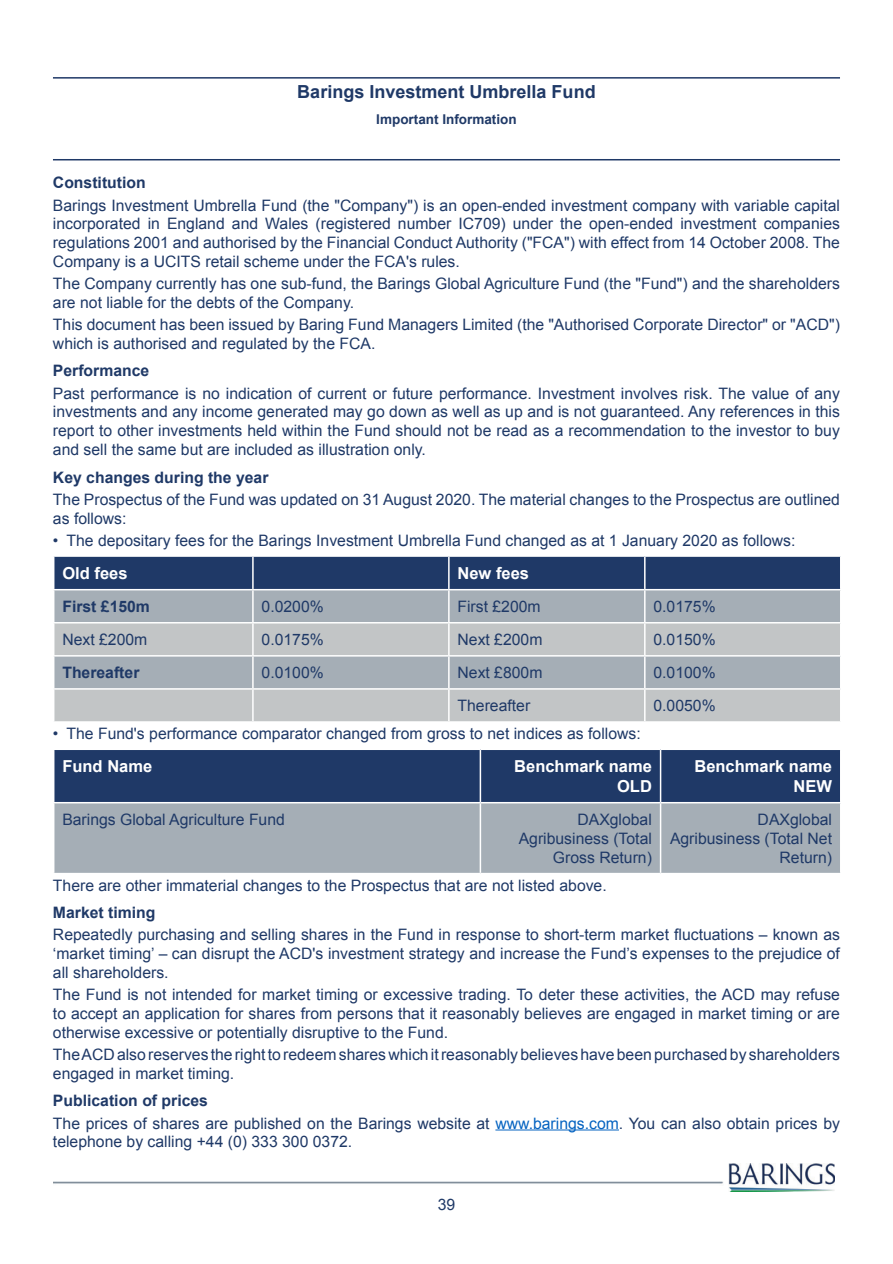
<style>
.page{position:relative;width:893px;height:1264px;background:#fff}
.page>*{position:absolute;margin:0;border:0;box-sizing:border-box;transform-origin:0 0}
.t1{font:700 18px "Arial";color:#1f3967}
.HeaderRowRightWhite{font:700 16.5px/19.8px "Arial";color:#fff;text-align:right}
.HeaderRowWhite{font:700 16.5px "Arial";color:#fff}
.BodyText{font:15.75px/18.8px "Arial";color:#1f3967}
.BodyRowLeft{font:15.75px "Arial";color:#1f3967}
.BodyRowLeftBold{font:700 15.75px "Arial";color:#1f3967}
.BodyRowRight{font:15.75px/18.9px "Arial";color:#1f3967;text-align:right}
.PageNumber{font:15.75px "Arial";color:#1f3967}
.t2{font:700 13.5px "Arial";color:#1f3967}
.s1{color:#0563c1}
</style>
<div class="page">
<img style="left:53px;top:1164px;width:781px;height:28px">
<hr style="left:53px;top:159px;width:786px;height:1px;background:#1f3967">
<hr style="left:53px;top:77px;width:786px;height:2px;background:#1f3967">
<hr style="left:495px;top:1129px;width:123px;height:1px;background:#0563c1">
<div style="left:54px;top:557px;width:785px;height:32px;background:#1f3967"></div>
<div style="left:54px;top:590px;width:785px;height:32px;background:#a5aeb6"></div>
<svg style="left:54px;top:623px;width:785px;height:98px;background:#b9bec2"></svg>
<hr style="left:252px;top:557px;width:1px;height:32px;background:#fff">
<hr style="left:448px;top:557px;width:1px;height:32px;background:#fff">
<hr style="left:643px;top:557px;width:2px;height:32px;background:#fff">
<hr style="left:252px;top:590px;width:1px;height:32px;background:#fff">
<hr style="left:448px;top:590px;width:1px;height:32px;background:#fff">
<hr style="left:643px;top:590px;width:2px;height:32px;background:#fff">
<hr style="left:252px;top:623px;width:1px;height:32px;background:#fff">
<hr style="left:448px;top:623px;width:1px;height:32px;background:#fff">
<hr style="left:643px;top:623px;width:2px;height:32px;background:#fff">
<hr style="left:252px;top:656px;width:1px;height:32px;background:#fff">
<hr style="left:448px;top:656px;width:1px;height:32px;background:#fff">
<hr style="left:643px;top:656px;width:2px;height:32px;background:#fff">
<hr style="left:252px;top:689px;width:1px;height:32px;background:#fff">
<hr style="left:448px;top:689px;width:1px;height:32px;background:#fff">
<hr style="left:643px;top:689px;width:2px;height:32px;background:#fff">
<hr style="left:53px;top:655px;width:200px;height:1px;background:#fff">
<hr style="left:253px;top:655px;width:195px;height:1px;background:#fff">
<hr style="left:448px;top:655px;width:196px;height:1px;background:#fff">
<hr style="left:644px;top:655px;width:197px;height:1px;background:#fff">
<hr style="left:53px;top:688px;width:200px;height:1px;background:#fff">
<hr style="left:253px;top:688px;width:195px;height:1px;background:#fff">
<hr style="left:448px;top:688px;width:196px;height:1px;background:#fff">
<hr style="left:644px;top:688px;width:197px;height:1px;background:#fff">
<div style="left:54px;top:750px;width:785px;height:52px;background:#1f3967"></div>
<div style="left:54px;top:803px;width:785px;height:70px;background:#a5aeb6"></div>
<hr style="left:479px;top:750px;width:2px;height:52px;background:#fff">
<hr style="left:659px;top:750px;width:2px;height:52px;background:#fff">
<hr style="left:479px;top:803px;width:2px;height:70px;background:#fff">
<hr style="left:659px;top:803px;width:2px;height:70px;background:#fff">
<p class="t1" style="left:297px;top:79px;width:300px">Barings Investment Umbrella Fund</p>
<p class="t2" style="left:376px;top:110px;width:142px">Important Information</p>
<p class="BodyRowLeftBold" style="left:53px;top:172px;width:94px">Constitution</p>
<p class="BodyText" style="left:53px;top:196px;width:788px;text-align:justify">Barings Investment Umbrella Fund (the "Company") is an open-ended investment company with variable capital incorporated in England and Wales (registered number IC709) under the open-ended investment companies regulations 2001 and authorised by the Financial Conduct Authority ("FCA") with effect from 14 October 2008. The Company is a UCITS retail scheme under the FCA's rules.</p>
<p class="BodyText" style="left:53px;top:274px;width:788px">The Company currently has one sub-fund, the Barings Global Agriculture Fund (the "Fund") and the shareholders are not liable for the debts of the Company.</p>
<p class="BodyText" style="left:53px;top:315px;width:788px">This document has been issued by Baring Fund Managers Limited (the "Authorised Corporate Director" or "ACD") which is authorised and regulated by the FCA.</p>
<p class="BodyRowLeftBold" style="left:53px;top:360px;width:98px">Performance</p>
<p class="BodyText" style="left:53px;top:384px;width:788px;text-align:justify">Past performance is no indication of current or future performance. Investment involves risk. The value of any investments and any income generated may go down as well as up and is not guaranteed. Any references in this report to other investments held within the Fund should not be read as a recommendation to the investor to buy and sell the same but are included as illustration only.</p>
<p class="BodyRowLeftBold" style="left:53px;top:466px;width:217px">Key changes during the year</p>
<p class="BodyText" style="left:53px;top:490px;width:788px">The Prospectus of the Fund was updated on 31 August 2020. The material changes to the Prospectus are outlined as follows:</p>
<p class="BodyText" style="left:53px;top:531px;width:743px">• The depositary fees for the Barings Investment Umbrella Fund changed as at 1 January 2020 as follows:</p>
<p class="HeaderRowWhite" style="left:62px;top:561px;width:67px">Old fees</p>
<p class="HeaderRowWhite" style="left:457px;top:561px;width:73px">New fees</p>
<p class="BodyRowLeftBold" style="left:62px;top:595px;width:89px">First £150m</p>
<p class="BodyRowLeft" style="left:261px;top:595px;width:64px">0.0200%</p>
<p class="BodyRowLeft" style="left:457px;top:595px;width:85px">First £200m</p>
<p class="BodyRowLeft" style="left:653px;top:595px;width:64px">0.0175%</p>
<p class="BodyRowLeft" style="left:62px;top:628px;width:86px">Next £200m</p>
<p class="BodyRowLeft" style="left:261px;top:628px;width:64px">0.0175%</p>
<p class="BodyRowLeft" style="left:457px;top:628px;width:86px">Next £200m</p>
<p class="BodyRowLeft" style="left:653px;top:628px;width:64px">0.0150%</p>
<p class="BodyRowLeftBold" style="left:62px;top:661px;width:79px">Thereafter</p>
<p class="BodyRowLeft" style="left:261px;top:662px;width:64px">0.0100%</p>
<p class="BodyRowLeft" style="left:457px;top:662px;width:86px">Next £800m</p>
<p class="BodyRowLeft" style="left:653px;top:662px;width:64px">0.0100%</p>
<p class="BodyRowLeft" style="left:457px;top:695px;width:74px">Thereafter</p>
<p class="BodyRowLeft" style="left:653px;top:695px;width:64px">0.0050%</p>
<p class="BodyText" style="left:53px;top:724px;width:589px">• The Fund's performance comparator changed from gross to net indices as follows:</p>
<p class="HeaderRowWhite" style="left:62px;top:754px;width:91px">Fund Name</p>
<p class="HeaderRowRightWhite" style="left:514px;top:756px;width:139px">Benchmark name<br>OLD</p>
<p class="HeaderRowRightWhite" style="left:694px;top:756px;width:139px">Benchmark name<br>NEW</p>
<p class="BodyRowLeft" style="left:62px;top:808px;width:224px">Barings Global Agriculture Fund</p>
<p class="BodyRowRight" style="left:518px;top:810px;width:135px">DAXglobal<br>Agribusiness (Total<br>Gross Return)</p>
<p class="BodyRowRight" style="left:669px;top:810px;width:163px">DAXglobal<br>Agribusiness (Total Net<br>Return)</p>
<p class="BodyText" style="left:53px;top:875px;width:555px">There are other immaterial changes to the Prospectus that are not listed above.</p>
<p class="BodyRowLeftBold" style="left:53px;top:901px;width:104px">Market timing</p>
<p class="BodyText" style="left:53px;top:925px;width:788px;text-align:justify">Repeatedly purchasing and selling shares in the Fund in response to short-term market fluctuations – known as ‘market timing’ – can disrupt the ACD's investment strategy and increase the Fund’s expenses to the prejudice of all shareholders.</p>
<p class="BodyText" style="left:53px;top:985px;width:788px;text-align:justify">The Fund is not intended for market timing or excessive trading. To deter these activities, the ACD may refuse to accept an application for shares from persons that it reasonably believes are engaged in market timing or are otherwise excessive or potentially disruptive to the Fund.</p>
<p class="BodyText" style="left:53px;top:1045px;width:788px">TheACD also reserves the right to redeem shares which it reasonably believes have been purchased by shareholders engaged in market timing.</p>
<p class="BodyRowLeftBold" style="left:53px;top:1089px;width:156px">Publication of prices</p>
<p class="BodyText" style="left:53px;top:1113px;width:788px">The prices of shares are published on the Barings website at <span class="s1">www.barings.com</span>. You can also obtain prices by telephone by calling +44 (0) 333 300 0372.</p>
<p class="PageNumber" style="left:437px;top:1193px;width:19px">39</p>
</div>
